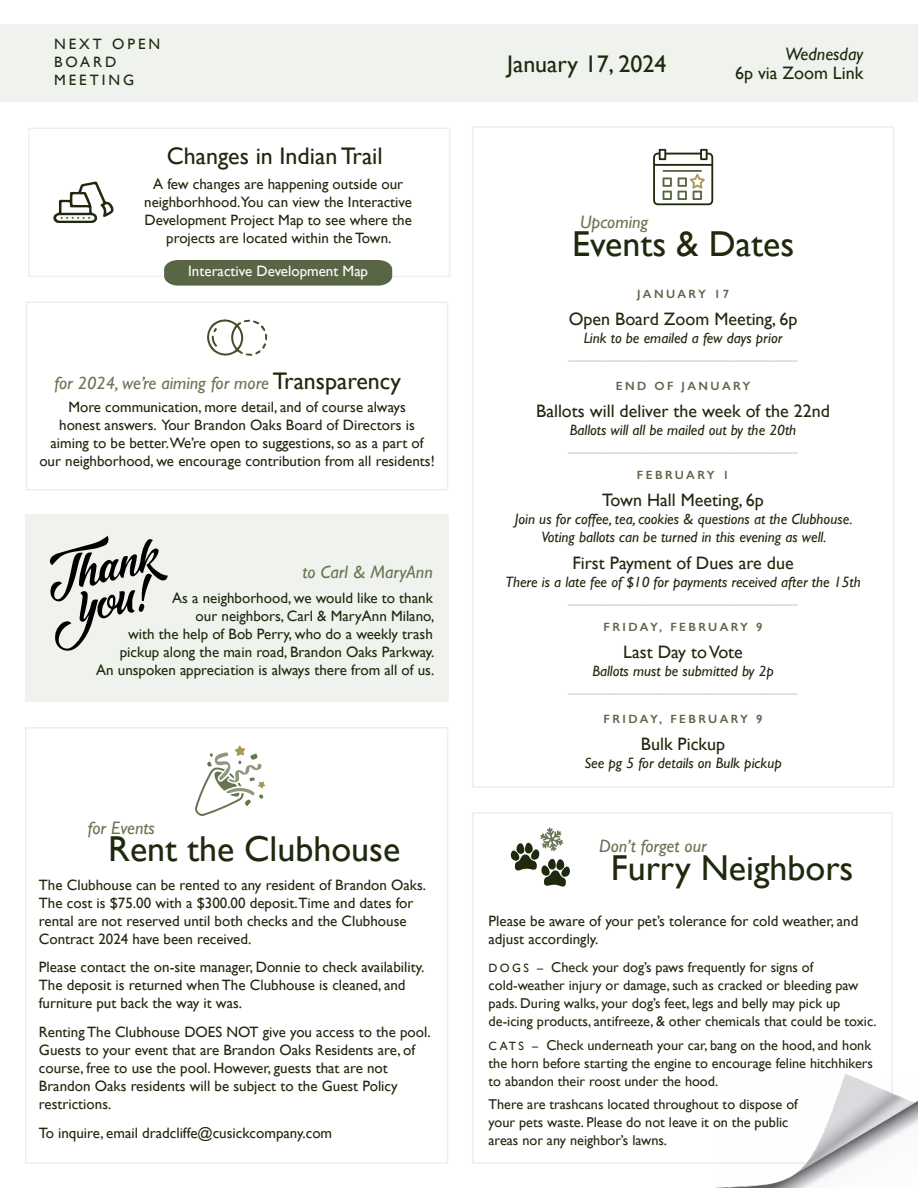
<style>
.page{position:relative;width:918px;height:1188px;background:#fff}
.page>*{position:absolute;margin:0;border:0;box-sizing:border-box;transform-origin:0 0}
.t1{font:36px "Gill Sans";color:#1f290d}
.t2{font:24px "Gill Sans";color:#1f290d}
.t3{font:18px "Gill Sans";color:#1f290d}
.t4{font:18px "Gill Sans";color:#ccc}
.t5{font:italic 18px "Gill Sans";color:#697552}
.t6{font:italic 18px "Gill Sans";color:#1f290d}
.t7{font:15px/18px "Gill Sans";color:#1f290d}
.t8{font:italic 15px/18px "Gill Sans";color:#1f290d;text-align:center}
.t9{font:15px "Gill Sans";color:#fff}
.t10{font:15px/18px "Gill Sans";letter-spacing:.2em;color:#1f290d}
.t11{font:14.25px/18px "Gill Sans";color:#1f290d}
.t12{font:600 12px "Gill Sans";letter-spacing:.2em;color:#5c6649}
.s1{font-style:normal;font-size:24px;color:#1f290d}
.s2{font-size:12px}
</style>
<div class="page">
<div style="left:0;top:24px;width:917px;height:78px;background:#f0f2ed"></div>
<div style="left:472px;top:126px;width:422px;height:662px;border:2px solid #eee"></div>
<svg style="left:653px;top:149px;width:60px;height:56px"></svg>
<div style="left:472px;top:812px;width:421px;height:352px;border:2px solid #eee"></div>
<img style="left:714px;top:1075px;width:204px;height:113px">
<div style="left:25px;top:727px;width:423px;height:437px;border:2px solid #eee"></div>
<svg style="left:195px;top:746px;width:70px;height:70px"></svg>
<div style="left:25px;top:515px;width:423px;height:187px;background:#f0f2ed"></div>
<svg style="left:49px;top:536px;width:119px;height:115px"></svg>
<div style="left:26px;top:301px;width:422px;height:190px;border:2px solid #eee"></div>
<div style="left:28px;top:128px;width:422px;height:149px;border:2px solid #eee"></div>
<svg style="left:53px;top:181px;width:61px;height:42px"></svg>
<div style="left:164px;top:260px;width:228px;height:26px;background:#596645"></div>
<svg style="left:511px;top:828px;width:59px;height:59px"></svg>
<svg style="left:207px;top:319px;width:60px;height:37px"></svg>
<p class="t10" style="left:54px;top:34px;width:108px">NEXT OPEN<br>BOARD<br>MEETING</p>
<h2 class="t2" style="left:167px;top:142px;width:217px">Changes in Indian Trail</h2>
<p class="t7" style="left:144px;top:175px;width:269px;text-align:center">A few changes are happening outside our neighborhhood.You can view the Interactive Development Project Map to see where the projects are located within the Town.</p>
<p class="t9" style="left:188px;top:262px;width:181px">Interactive Development Map</p>
<p class="t5" style="left:55px;top:373px;width:348px">for 2024, we’re aiming for more <span class="s1">Transparency</span></p>
<p class="t7" style="left:39px;top:397px;width:397px;text-align:center">More communication, more detail, and of course always<br>honest answers. Your Brandon Oaks Board of Directors is aiming to be better.We’re open to suggestions, so as a part of our neighborhood, we encourage contribution from all residents!</p>
<p class="t5" style="left:302px;top:562px;width:132px">to Carl &amp; MaryAnn</p>
<p class="t7" style="left:96px;top:589px;width:340px;text-align:right">As a neighborhood, we would like to thank<br>our neighbors, Carl &amp; MaryAnn Milano,<br>with the help of Bob Perry, who do a weekly trash pickup along the main road, Brandon Oaks Parkway.<br>An unspoken appreciation is always there from all of us.</p>
<p class="t6" style="left:785px;top:44px;width:79px">Wednesday</p>
<h2 class="t2" style="left:507px;top:49px;width:161px">January 17, 2024</h2>
<p class="t3" style="left:735px;top:62px;width:130px">6p via Zoom Link</p>
<p class="t5" style="left:580px;top:212px;width:70px">Upcoming</p>
<h1 class="t1" style="left:572px;top:222px;width:224px">Events &amp; Dates</h1>
<p class="t12" style="left:637px;top:287px;width:94px">JANUARY 17</p>
<p class="t3" style="left:569px;top:308px;width:230px">Open Board Zoom Meeting, 6p</p>
<p class="t8" style="left:584px;top:329px;width:200px">Link to be emailed a few days prior</p>
<p class="t4" style="left:569px;top:341px;width:230px">_______________________</p>
<p class="t12" style="left:616px;top:379px;width:136px">END OF JANUARY</p>
<p class="t3" style="left:536px;top:401px;width:295px">Ballots will deliver the week of the 22nd</p>
<p class="t8" style="left:570px;top:421px;width:228px">Ballots will all be mailed out by the 20th</p>
<p class="t4" style="left:569px;top:434px;width:230px">_______________________</p>
<p class="t12" style="left:637px;top:468px;width:94px">FEBRUARY 1</p>
<p class="t3" style="left:602px;top:489px;width:163px">Town Hall Meeting, 6p</p>
<p class="t8" style="left:515px;top:510px;width:339px">Join us for coffee, tea, cookies &amp; questions at the Clubhouse.<br>Voting ballots can be turned in this evening as well.</p>
<p class="t3" style="left:572px;top:552px;width:223px">First Payment of Dues are due</p>
<p class="t8" style="left:505px;top:573px;width:357px">There is a late fee of $10 for payments received after the 15th</p>
<p class="t4" style="left:569px;top:585px;width:230px">_______________________</p>
<p class="t12" style="left:604px;top:620px;width:160px">FRIDAY, FEBRUARY 9</p>
<p class="t3" style="left:623px;top:641px;width:121px">Last Day to Vote</p>
<p class="t8" style="left:592px;top:662px;width:183px">Ballots must be submitted by 2p</p>
<p class="t4" style="left:569px;top:674px;width:230px">_______________________</p>
<p class="t12" style="left:604px;top:712px;width:160px">FRIDAY, FEBRUARY 9</p>
<p class="t3" style="left:641px;top:734px;width:86px">Bulk Pickup</p>
<p class="t8" style="left:584px;top:754px;width:199px">See pg 5 for details on Bulk pickup</p>
<p class="t5" style="left:88px;top:817px;width:68px">for Events</p>
<h1 class="t1" style="left:108px;top:828px;width:294px">Rent the Clubhouse</h1>
<p class="t5" style="left:599px;top:836px;width:109px">Don’t forget our</p>
<p class="t7" style="left:39px;top:875px;width:389px">The Clubhouse can be rented to any resident of Brandon Oaks.<br>The cost is $75.00 with a $300.00 deposit.Time and dates for rental are not reserved until both checks and the Clubhouse Contract 2024 have been received.</p>
<p class="t7" style="left:39px;top:958px;width:387px">Please contact the on-site manager, Donnie to check availability.<br>The deposit is returned when The Clubhouse is cleaned, and furniture put back the way it was.</p>
<p class="t7" style="left:39px;top:1023px;width:393px">Renting The Clubhouse DOES NOT give you access to the pool.<br>Guests to your event that are Brandon Oaks Residents are, of course, free to use the pool. However, guests that are not Brandon Oaks residents will be subject to the Guest Policy restrictions.</p>
<p class="t7" style="left:39px;top:1124px;width:295px">To inquire, email dradcliffe@cusickcompany.com</p>
<h1 class="t1" style="left:611px;top:847px;width:244px">Furry Neighbors</h1>
<p class="t7" style="left:489px;top:911px;width:371px">Please be aware of your pet’s tolerance for cold weather, and adjust accordingly.</p>
<p class="t11" style="left:489px;top:959px;width:390px"><span class="s2">D O G S –</span> Check your dog’s paws frequently for signs of cold-weather injury or damage, such as cracked or bleeding paw pads. During walks, your dog’s feet, legs and belly may pick up de-icing products, antifreeze, &amp; other chemicals that could be toxic.</p>
<p class="t11" style="left:489px;top:1036px;width:386px"><span class="s2">C AT S –</span> Check underneath your car, bang on the hood, and honk the horn before starting the engine to encourage feline hitchhikers to abandon their roost under the hood.</p>
<p class="t11" style="left:489px;top:1095px;width:311px">There are trashcans located throughout to dispose of your pets waste. Please do not leave it on the public areas nor any neighbor’s lawns.</p>
</div>
